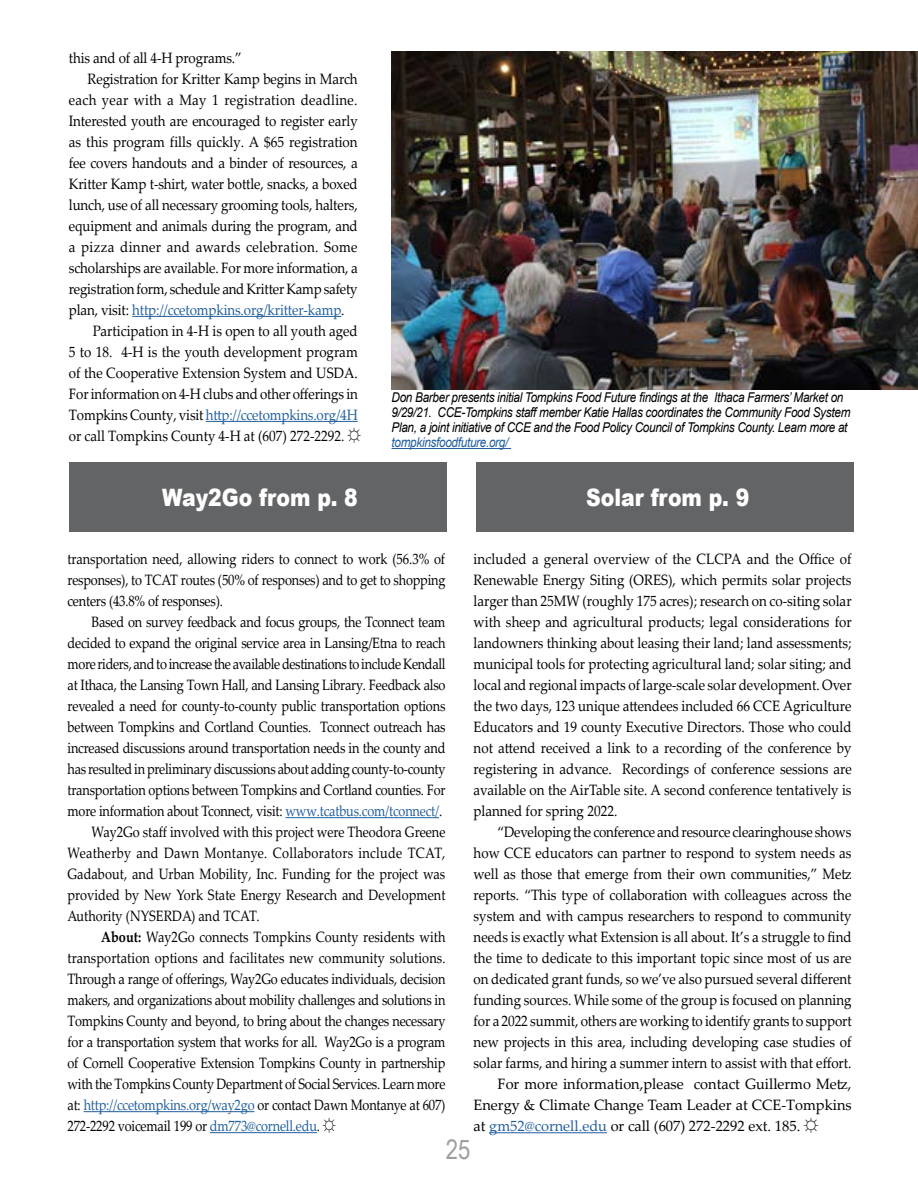
<style>
.page{position:relative;width:918px;height:1188px;background:#fff}
.page>*{position:absolute;margin:0;border:0;box-sizing:border-box;transform-origin:0 0}
.t1{font:27px "Arial Narrow";color:#9d9fa2}
.t2{font:900 24px "Arial";color:#fff;scale:.85 1}
.t3{font:15px/21px "Palatino Linotype";letter-spacing:-.01em;color:#000;text-align:justify;scale:.89 1}
.t4{font:15px/21px "Palatino Linotype";letter-spacing:-.01em;color:#000;text-align:justify;scale:.85 1}
.t5{font:15px "Palatino Linotype";letter-spacing:-.01em;color:#000}
.t6{font:15px "Palatino Linotype";letter-spacing:-.01em;color:#215e9e;scale:.89 1}
.t7{font:15px "Palatino Linotype";letter-spacing:.01em;color:#000;scale:.85 1}
.t8{font:15px "Palatino Linotype";letter-spacing:.025em;color:#000;scale:.85 1}
.t9{font:15px "Palatino Linotype";letter-spacing:.02em;color:#000;scale:.89 1}
.t10{font:15px "Palatino Linotype";letter-spacing:.025em;color:#000;scale:.89 1}
.t11{font:italic 13.5px/15px "Arial";letter-spacing:-.025em;color:#000;scale:.87 1}
.t12{font:italic 13.5px "Arial";letter-spacing:-.025em;color:#215e9e;scale:.87 1}
.s1{color:#000}
.s2{font-family:"Arial";font-size:16.5px}
.s3{color:#215e9e}
.s4{font-weight:700}
</style>
<div class="page">
<hr style="left:285px;top:817px;width:154px;height:1px;background:#215e9e">
<hr style="left:84px;top:1111px;width:170px;height:1px;background:#215e9e">
<hr style="left:210px;top:1132px;width:107px;height:1px;background:#215e9e">
<hr style="left:132px;top:316px;width:209px;height:1px;background:#215e9e">
<hr style="left:206px;top:421px;width:152px;height:1px;background:#215e9e">
<hr style="left:489px;top:1132px;width:118px;height:1px;background:#215e9e">
<div style="left:477px;top:462px;width:377px;height:70px;background:#636466"></div>
<div style="left:69px;top:462px;width:377px;height:70px;background:#636466"></div>
<img style="left:392px;top:52px;width:526px;height:337px">
<hr style="left:392px;top:448px;width:119px;height:1px;background:#215e9e">
<p class="t3" style="left:69px;top:47px;width:196px">this and of all 4-H programs.”</p>
<p class="t3" style="left:88px;top:68px;width:305px">Registration for Kritter Kamp begins in March</p>
<p class="t9" style="left:69px;top:89px;width:326px">each year with a May 1 registration deadline.</p>
<p class="t3" style="left:69px;top:110px;width:326px">Interested youth are encouraged to register early</p>
<p class="t3" style="left:69px;top:131px;width:326px">as this program fills quickly. A $65 registration</p>
<p class="t3" style="left:69px;top:152px;width:326px">fee covers handouts and a binder of resources, a</p>
<p class="t3" style="left:69px;top:173px;width:326px">Kritter Kamp t-shirt, water bottle, snacks, a boxed</p>
<p class="t3" style="left:69px;top:194px;width:326px">lunch, use of all necessary grooming tools, halters,</p>
<p class="t3" style="left:69px;top:215px;width:326px">equipment and animals during the program, and</p>
<p class="t10" style="left:69px;top:236px;width:326px">a pizza dinner and awards celebration. Some</p>
<p class="t3" style="left:69px;top:257px;width:326px">scholarships are available. For more information, a</p>
<p class="t3" style="left:69px;top:278px;width:326px">registration form, schedule and Kritter Kamp safety</p>
<p class="t6" style="left:69px;top:299px;width:311px"><span class="s1">plan, visit:</span> http://ccetompkins.org/kritter-kamp<span class="s1">.</span></p>
<p class="t3" style="left:93px;top:320px;width:299px">Participation in 4-H is open to all youth aged</p>
<p class="t3" style="left:69px;top:341px;width:326px">5 to 18. 4-H is the youth development program</p>
<p class="t3" style="left:69px;top:362px;width:326px">of the Cooperative Extension System and USDA.</p>
<p class="t3" style="left:69px;top:383px;width:326px">For information on 4-H clubs and other offerings in</p>
<p class="t6" style="left:69px;top:404px;width:326px"><span class="s1">Tompkins County, visit</span> http://ccetompkins.org/4H</p>
<p class="t3" style="left:69px;top:425px;width:330px">or call Tompkins County 4-H at (607) 272-2292. <span class="s2">☼</span></p>
<p class="t11" style="left:392px;top:390px;width:529px">Don Barber presents initial Tompkins Food Future findings at the Ithaca Farmers’ Market on<br>9/29/21. CCE-Tompkins staff member Katie Hallas coordinates the Community Food System<br>Plan, a joint initiative of CCE and the Food Policy Council of Tompkins County. Learn more at</p>
<p class="t12" style="left:392px;top:434px;width:136px">tompkinsfoodfuture.org/</p>
<h2 class="t2" style="left:162px;top:480px;width:232px">Way2Go from p. 8</h2>
<h2 class="t2" style="left:586px;top:480px;width:193px">Solar from p. 9</h2>
<p class="t4" style="left:68px;top:548px;width:446px">transportation need, allowing riders to connect to work (56.3% of responses), to TCAT routes (50% of responses) and to get to shopping centers (43.8% of responses).</p>
<p class="t4" style="left:91px;top:611px;width:418px">Based on survey feedback and focus groups, the Tconnect team</p>
<p class="t4" style="left:68px;top:632px;width:446px">decided to expand the original service area in Lansing/Etna to reach</p>
<p class="t4" style="left:68px;top:653px;width:446px">more riders, and to increase the available destinations to include Kendall</p>
<p class="t4" style="left:68px;top:674px;width:446px">at Ithaca, the Lansing Town Hall, and Lansing Library. Feedback also</p>
<p class="t4" style="left:68px;top:695px;width:446px">revealed a need for county-to-county public transportation options</p>
<p class="t4" style="left:68px;top:716px;width:446px">between Tompkins and Cortland Counties. Tconnect outreach has</p>
<p class="t4" style="left:68px;top:737px;width:446px">increased discussions around transportation needs in the county and</p>
<p class="t4" style="left:68px;top:758px;width:446px">has resulted in preliminary discussions about adding county-to-county</p>
<p class="t4" style="left:68px;top:779px;width:446px">transportation options between Tompkins and Cortland counties. For</p>
<p class="t4" style="left:68px;top:800px;width:442px">more information about Tconnect, visit: <span class="s3">www.tcatbus.com/tconnect/</span>.</p>
<p class="t4" style="left:91px;top:821px;width:418px">Way2Go staff involved with this project were Theodora Greene</p>
<p class="t8" style="left:68px;top:842px;width:446px">Weatherby and Dawn Montanye. Collaborators include TCAT,</p>
<p class="t4" style="left:68px;top:863px;width:446px">Gadabout, and Urban Mobility, Inc. Funding for the project was</p>
<p class="t4" style="left:68px;top:884px;width:446px">provided by New York State Energy Research and Development</p>
<p class="t4" style="left:68px;top:905px;width:228px">Authority (NYSERDA) and TCAT.</p>
<p class="t4" style="left:101px;top:926px;width:407px"><span class="s4">About:</span> Way2Go connects Tompkins County residents with</p>
<p class="t7" style="left:68px;top:947px;width:446px">transportation options and facilitates new community solutions.</p>
<p class="t4" style="left:68px;top:968px;width:446px">Through a range of offerings, Way2Go educates individuals, decision</p>
<p class="t4" style="left:68px;top:989px;width:446px">makers, and organizations about mobility challenges and solutions in</p>
<p class="t4" style="left:68px;top:1010px;width:446px">Tompkins County and beyond, to bring about the changes necessary</p>
<p class="t4" style="left:68px;top:1031px;width:446px">for a transportation system that works for all. Way2Go is a program</p>
<p class="t4" style="left:68px;top:1052px;width:446px">of Cornell Cooperative Extension Tompkins County in partnership</p>
<p class="t4" style="left:68px;top:1073px;width:446px">with the Tompkins County Department of Social Services. Learn more</p>
<p class="t4" style="left:68px;top:1094px;width:446px">at: <span class="s3">http://ccetompkins.org/way2go</span> or contact Dawn Montanye at 607)</p>
<p class="t4" style="left:68px;top:1115px;width:317px">272-2292 voicemail 199 or <span class="s3">dm773@cornell.edu</span>. <span class="s2">☼</span></p>
<p class="t3" style="left:474px;top:548px;width:426px">included a general overview of the CLCPA and the Office of Renewable Energy Siting (ORES), which permits solar projects larger than 25MW (roughly 175 acres); research on co-siting solar with sheep and agricultural products; legal considerations for landowners thinking about leasing their land; land assessments; municipal tools for protecting agricultural land; solar siting; and local and regional impacts of large-scale solar development. Over the two days, 123 unique attendees included 66 CCE Agriculture Educators and 19 county Executive Directors. Those who could not attend received a link to a recording of the conference by registering in advance. Recordings of conference sessions are available on the AirTable site. A second conference tentatively is planned for spring 2022.</p>
<p class="t3" style="left:498px;top:821px;width:399px">“Developing the conference and resource clearinghouse shows</p>
<p class="t3" style="left:474px;top:842px;width:426px">how CCE educators can partner to respond to system needs as</p>
<p class="t3" style="left:474px;top:863px;width:426px">well as those that emerge from their own communities,” Metz</p>
<p class="t3" style="left:474px;top:884px;width:426px">reports. “This type of collaboration with colleagues across the</p>
<p class="t3" style="left:474px;top:905px;width:426px">system and with campus researchers to respond to community</p>
<p class="t3" style="left:474px;top:926px;width:426px">needs is exactly what Extension is all about. It’s a struggle to find</p>
<p class="t3" style="left:474px;top:947px;width:426px">the time to dedicate to this important topic since most of us are</p>
<p class="t3" style="left:474px;top:968px;width:426px">on dedicated grant funds, so we’ve also pursued several different</p>
<p class="t3" style="left:474px;top:989px;width:426px">funding sources. While some of the group is focused on planning</p>
<p class="t3" style="left:474px;top:1010px;width:426px">for a 2022 summit, others are working to identify grants to support</p>
<p class="t3" style="left:474px;top:1031px;width:426px">new projects in this area, including developing case studies of</p>
<p class="t3" style="left:474px;top:1052px;width:426px">solar farms, and hiring a summer intern to assist with that effort.</p>
<p class="t5" style="left:498px;top:1073px;width:356px">For more information,please contact Guillermo Metz,</p>
<p class="t5" style="left:474px;top:1094px;width:380px">Energy &amp; Climate Change Team Leader at CCE-Tompkins</p>
<p class="t5" style="left:474px;top:1115px;width:347px">at <span class="s3">gm52@cornell.edu</span> or call (607) 272-2292 ext. 185. <span class="s2">☼</span></p>
<h1 class="t1" style="left:446px;top:1129px;width:26px">25</h1>
</div>
